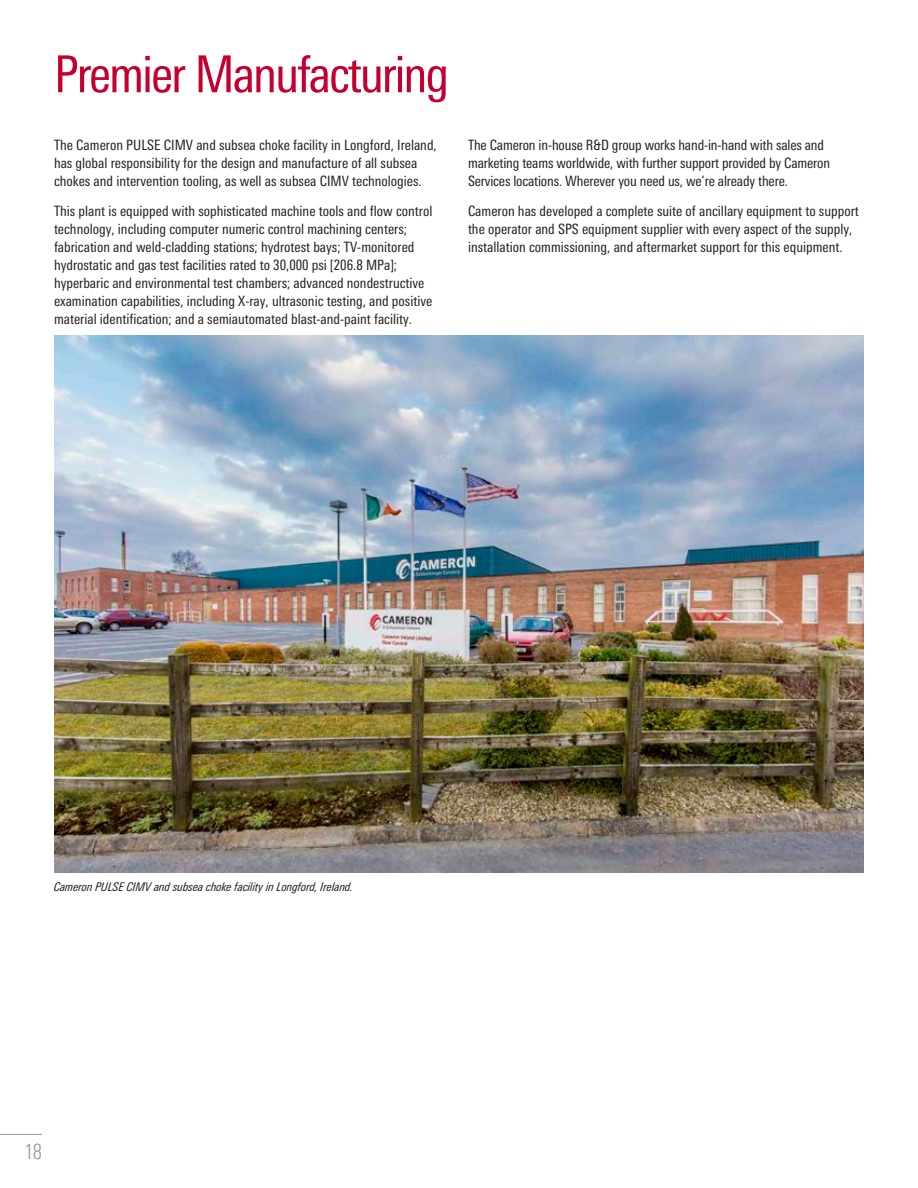
<style>
.page{position:relative;width:918px;height:1188px;background:#fff}
.page>*{position:absolute;margin:0;border:0;box-sizing:border-box;transform-origin:0 0}
.t1{font:condensed 51px "Univers Next Pro";letter-spacing:-.04em;color:#c5002e}
.t2{font:300 condensed 21px "Univers Next Pro";color:#949698}
.t3{font:condensed 14.25px/18px "Univers Next Pro";color:#231f20}
.t4{font:italic condensed 12px "Univers Next Pro";letter-spacing:-.01em;color:#231f20}
</style>
<div class="page">
<img style="left:55px;top:335px;width:809px;height:538px">
<hr style="left:0;top:1134px;width:42px;height:1px;background:#949698">
<h1 class="t1" style="left:54px;top:45px;width:397px">Premier Manufacturing</h1>
<p class="t3" style="left:54px;top:136px;width:384px">The Cameron PULSE CIMV and subsea choke facility in Longford, Ireland, has global responsibility for the design and manufacture of all subsea chokes and intervention tooling, as well as subsea CIMV technologies.</p>
<p class="t3" style="left:54px;top:201px;width:380px">This plant is equipped with sophisticated machine tools and flow control technology, including computer numeric control machining centers; fabrication and weld-cladding stations; hydrotest bays; TV-monitored hydrostatic and gas test facilities rated to 30,000 psi [206.8 MPa]; hyperbaric and environmental test chambers; advanced nondestructive examination capabilities, including X-ray, ultrasonic testing, and positive material identification; and a semiautomated blast-and-paint facility.</p>
<p class="t3" style="left:468px;top:136px;width:364px">The Cameron in-house R&amp;D group works hand-in-hand with sales and marketing teams worldwide, with further support provided by Cameron<br>Services locations. Wherever you need us, we’re already there.</p>
<p class="t3" style="left:468px;top:201px;width:392px">Cameron has developed a complete suite of ancillary equipment to support the operator and SPS equipment supplier with every aspect of the supply, installation commissioning, and aftermarket support for this equipment.</p>
<p class="t4" style="left:54px;top:880px;width:301px">Cameron PULSE CIMV and subsea choke facility in Longford, Ireland.</p>
<h2 class="t2" style="left:24px;top:1139px;width:19px">18</h2>
</div>
